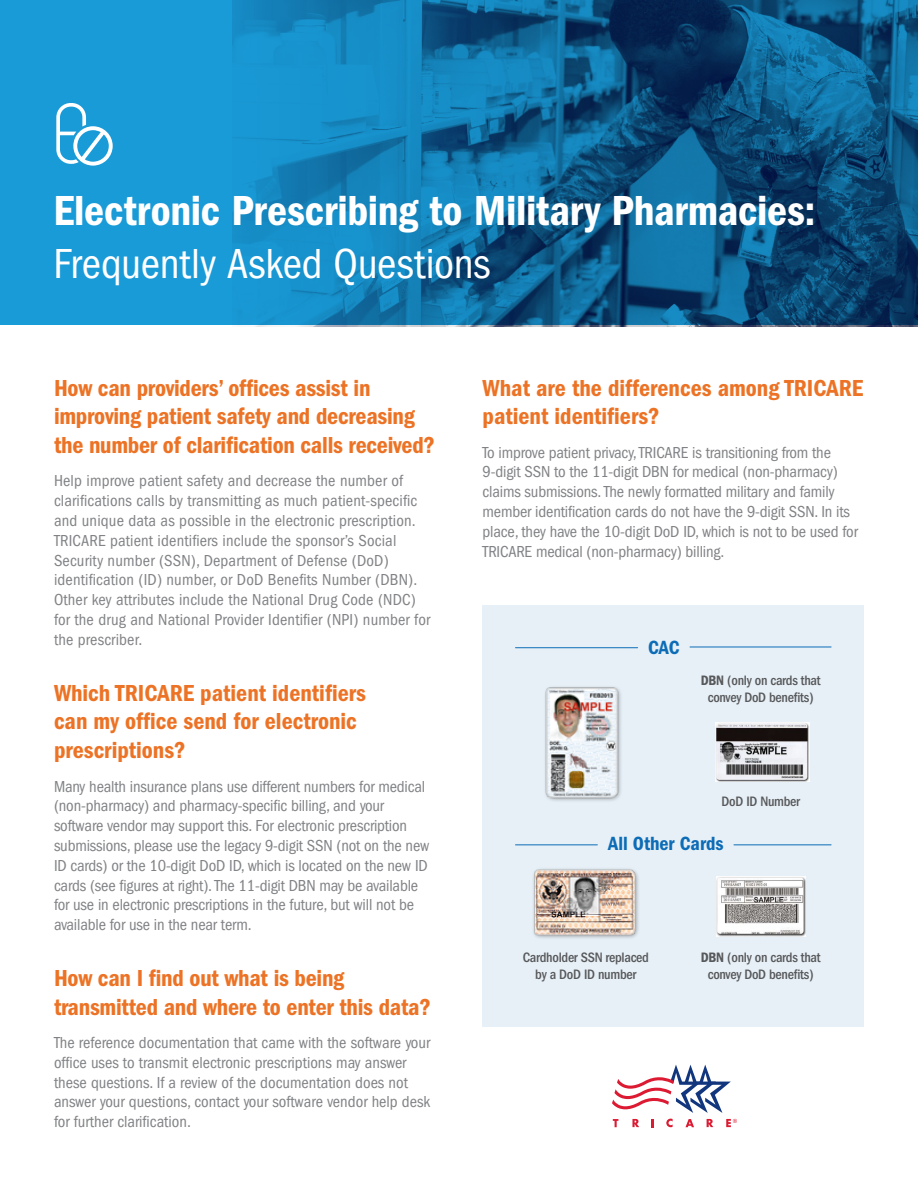
<style>
.page{position:relative;width:918px;height:1188px;background:#fff}
.page>*{position:absolute;margin:0;border:0;box-sizing:border-box;transform-origin:0 0}
.H1_-_Lt_Blue{font:43.5px/52.5px "ITC Franklin Gothic Std Dm Cd";letter-spacing:-.005em;color:#fff}
.t1{font:24px/28.8px "ITC Franklin Gothic Std Dm Cd";letter-spacing:-.01em;color:#ec7325}
.t2{font:19.8px "ITC Franklin Gothic Std Dm Cd";color:#0d6cb6}
.Body_Bulletted{font:condensed 16.5px/19.8px "ITC Franklin Gothic Std";letter-spacing:-.01em;color:#808285}
.Body_Bulletted-2{font:condensed 16.5px/19.8px "ITC Franklin Gothic Std";letter-spacing:.01em;color:#808285}
.Body_Bulletted-3{font:500 condensed 14.1px/17px "ITC Franklin Gothic Std";letter-spacing:-.02em;color:#57585a;text-align:center}
.s1{font-family:"ITC Franklin Gothic Std";font-stretch:condensed}
.s2{font-family:"ITC Franklin Gothic Std Dm Cd";font-weight:400;font-stretch:normal}
</style>
<div class="page">
<svg style="left:0;top:0;width:918px;height:325px;background:#1273a7"></svg>
<svg style="left:56px;top:103px;width:57px;height:63px"></svg>
<div style="left:483px;top:606px;width:381px;height:421px;background:#e7f0f7"></div>
<img style="left:533px;top:869px;width:106px;height:69px">
<img style="left:716px;top:877px;width:89px;height:59px">
<img style="left:716px;top:722px;width:93px;height:59px">
<img style="left:545px;top:687px;width:76px;height:114px">
<hr style="left:515px;top:647px;width:123px;height:1px;background:#0d6cb6">
<hr style="left:690px;top:647px;width:141px;height:1px;background:#0d6cb6">
<hr style="left:515px;top:844px;width:82px;height:1px;background:#0d6cb6">
<hr style="left:734px;top:844px;width:97px;height:1px;background:#0d6cb6">
<svg style="left:612px;top:1065px;width:119px;height:48px"></svg>
<svg style="left:613px;top:1119px;width:5px;height:8px"></svg>
<svg style="left:632px;top:1119px;width:7px;height:8px"></svg>
<svg style="left:651px;top:1119px;width:3px;height:8px"></svg>
<svg style="left:666px;top:1119px;width:7px;height:8px"></svg>
<svg style="left:686px;top:1119px;width:8px;height:8px"></svg>
<svg style="left:707px;top:1119px;width:6px;height:8px"></svg>
<svg style="left:726px;top:1119px;width:11px;height:8px"></svg>
<p class="H1_-_Lt_Blue" style="left:53px;top:185px;width:764px">Electronic Prescribing to Military Pharmacies:<br><span class="s1">Frequently Asked Questions</span></p>
<p class="t1" style="left:54px;top:373px;width:383px">How can providers’ offices assist in improving patient safety and decreasing the number of clarification calls received?</p>
<p class="Body_Bulletted-2" style="left:54px;top:471px;width:378px">Help improve patient safety and decrease the number of clarifications calls by transmitting as much patient-specific and unique data as possible in the electronic prescription.<br>TRICARE patient identifiers include the sponsor’s Social Security number (SSN), Department of Defense (DoD) identification (ID) number, or DoD Benefits Number (DBN).<br>Other key attributes include the National Drug Code (NDC) for the drug and National Provider Identifier (NPI) number for the prescriber.</p>
<p class="t1" style="left:54px;top:678px;width:313px">Which TRICARE patient identifiers can my office send for electronic prescriptions?</p>
<p class="Body_Bulletted" style="left:54px;top:776px;width:377px">Many health insurance plans use different numbers for medical (non-pharmacy) and pharmacy-specific billing, and your software vendor may support this. For electronic prescription submissions, please use the legacy 9-digit SSN (not on the new ID cards) or the 10-digit DoD ID, which is located on the new ID cards (see figures at right). The 11-digit DBN may be available for use in electronic prescriptions in the future, but will not be available for use in the near term.</p>
<p class="t1" style="left:54px;top:964px;width:378px">How can I find out what is being transmitted and where to enter this data?</p>
<p class="Body_Bulletted" style="left:54px;top:1033px;width:378px">The reference documentation that came with the software your office uses to transmit electronic prescriptions may answer these questions. If a review of the documentation does not answer your questions, contact your software vendor help desk for further clarification.</p>
<p class="t1" style="left:483px;top:373px;width:382px">What are the differences among TRICARE patient identifiers?</p>
<p class="Body_Bulletted" style="left:483px;top:442px;width:377px">To improve patient privacy, TRICARE is transitioning from the 9-digit SSN to the 11-digit DBN for medical (non-pharmacy) claims submissions. The newly formatted military and family member identification cards do not have the 9-digit SSN. In its place, they have the 10-digit DoD ID, which is not to be used for TRICARE medical (non-pharmacy) billing.</p>
<p class="t2" style="left:648px;top:636px;width:33px">CAC</p>
<p class="Body_Bulletted-3" style="left:701px;top:672px;width:121px"><span class="s2">DBN</span> (only on cards that convey DoD benefits)</p>
<p class="Body_Bulletted-3" style="left:722px;top:793px;width:80px">DoD ID Number</p>
<p class="t2" style="left:608px;top:832px;width:117px">All Other Cards</p>
<p class="Body_Bulletted-3" style="left:523px;top:949px;width:128px">Cardholder SSN replaced by a DoD ID number</p>
<p class="Body_Bulletted-3" style="left:701px;top:949px;width:121px"><span class="s2">DBN</span> (only on cards that convey DoD benefits)</p>
</div>
